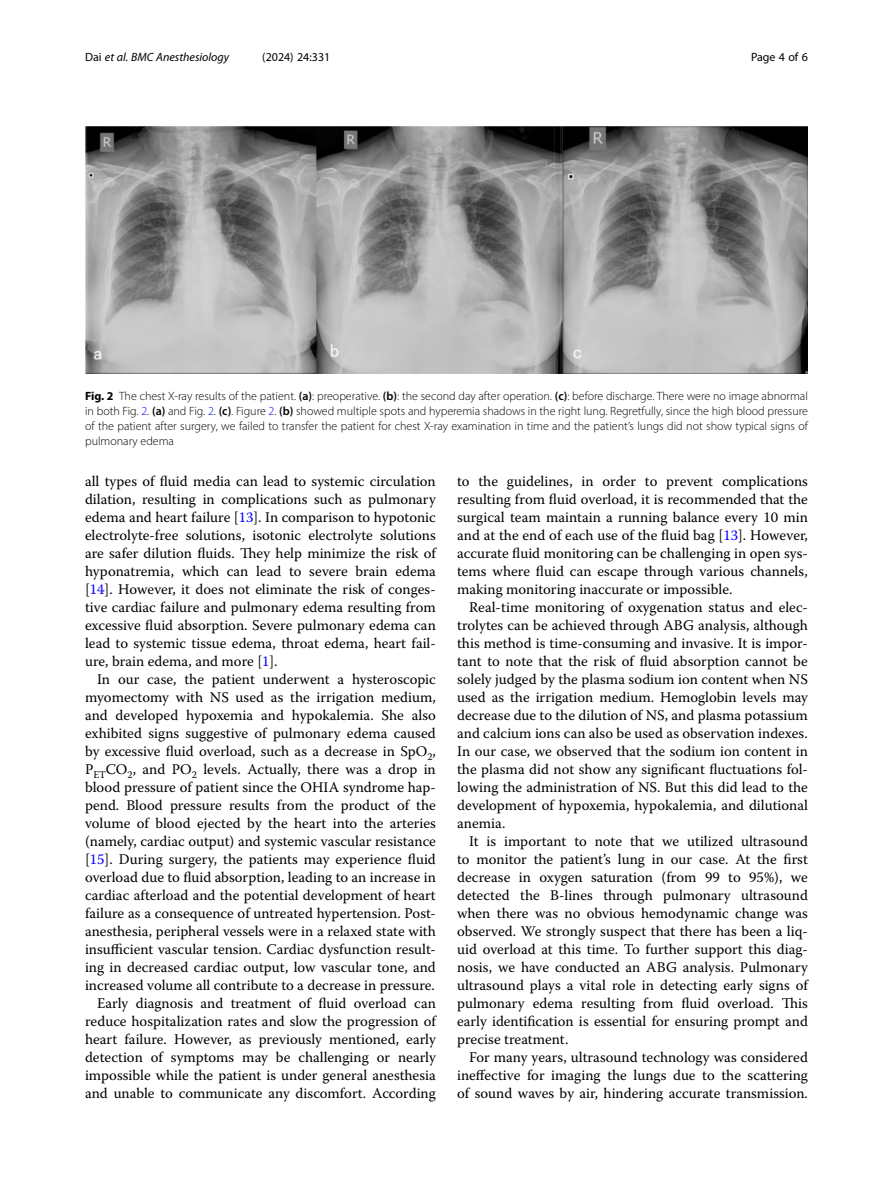
<style>
.page{position:relative;width:893px;height:1191px;background:#fff}
.page>*{position:absolute;margin:0;border:0;box-sizing:border-box;transform-origin:0 0}
.Body_Text_Indent{font:14.7px/18px "Warnock Pro";color:#000;text-align:justify}
.Body_Text{font:14.7px/18px "Warnock Pro";color:#000;text-align:justify}
.Figure_Caption{font:300 12px/15px "Myriad Pro";color:#000;text-align:justify}
.t1{font:italic 12px "Myriad Pro";color:#000}
.t2{font:12px "Myriad Pro";color:#000}
.s1{font-style:normal}
.s2{font-weight:700}
.s3{font-weight:600}
.s4{color:#00f}
</style>
<div class="page">
<img style="left:85px;top:126px;width:723px;height:247px">
<p class="t1" style="left:85px;top:50px;width:146px"><span class="s1">Dai</span> et al. BMC Anesthesiology</p>
<p class="t2" style="left:262px;top:50px;width:70px">(2024) 24:331</p>
<p class="t2" style="left:751px;top:50px;width:58px">Page 4 of 6</p>
<p class="Figure_Caption" style="left:85px;top:388px;width:724px"><span class="s2">Fig. 2</span> The chest X-ray results of the patient. <span class="s3">(a)</span>: preoperative. <span class="s3">(b)</span>: the second day after operation. <span class="s3">(c)</span>: before discharge. There were no image abnormal in both Fig. <span class="s4">2</span>. <span class="s3">(a)</span> and Fig. <span class="s4">2</span>. <span class="s3">(c)</span>. Figure <span class="s4">2</span>. <span class="s3">(b)</span> showed multiple spots and hyperemia shadows in the right lung. Regretfully, since the high blood pressure of the patient after surgery, we failed to transfer the patient for chest X-ray examination in time and the patient’s lungs did not show typical signs of pulmonary edema</p>
<p class="Body_Text" style="left:85px;top:472px;width:352px">all types of fluid media can lead to systemic circulation dilation, resulting in complications such as pulmonary edema and heart failure [<span class="s4">13</span>]. In comparison to hypotonic electrolyte-free solutions, isotonic electrolyte solutions are safer dilution fluids. They help minimize the risk of hyponatremia, which can lead to severe brain edema [<span class="s4">14</span>]. However, it does not eliminate the risk of conges&shy;tive cardiac failure and pulmonary edema resulting from excessive fluid absorption. Severe pulmonary edema can lead to systemic tissue edema, throat edema, heart fail&shy;ure, brain edema, and more [<span class="s4">1</span>].</p>
<p class="Body_Text_Indent" style="left:85px;top:670px;width:352px;text-indent:12px">In our case, the patient underwent a hysteroscopic myomectomy with NS used as the irrigation medium, and developed hypoxemia and hypokalemia. She also exhibited signs suggestive of pulmonary edema caused by excessive fluid overload, such as a decrease in SpO<sub>2</sub>, P<sub>ET</sub>CO<sub>2</sub>, and PO<sub>2</sub> levels. Actually, there was a drop in blood pressure of patient since the OHIA syndrome hap&shy;pend. Blood pressure results from the product of the volume of blood ejected by the heart into the arteries (namely, cardiac output) and systemic vascular resistance [<span class="s4">15</span>]. During surgery, the patients may experience fluid overload due to fluid absorption, leading to an increase in cardiac afterload and the potential development of heart failure as a consequence of untreated hypertension. Post&shy;anesthesia, peripheral vessels were in a relaxed state with insufficient vascular tension. Cardiac dysfunction result&shy;ing in decreased cardiac output, low vascular tone, and increased volume all contribute to a decrease in pressure.</p>
<p class="Body_Text_Indent" style="left:85px;top:994px;width:352px;text-indent:12px">Early diagnosis and treatment of fluid overload can reduce hospitalization rates and slow the progression of heart failure. However, as previously mentioned, early detection of symptoms may be challenging or nearly impossible while the patient is under general anesthesia and unable to communicate any discomfort. According</p>
<p class="Body_Text_Indent" style="left:457px;top:472px;width:352px">to the guidelines, in order to prevent complications resulting from fluid overload, it is recommended that the surgical team maintain a running balance every 10 min and at the end of each use of the fluid bag [<span class="s4">13</span>]. However, accurate fluid monitoring can be challenging in open sys&shy;tems where fluid can escape through various channels, making monitoring inaccurate or impossible.</p>
<p class="Body_Text_Indent" style="left:457px;top:598px;width:352px;text-indent:12px">Real-time monitoring of oxygenation status and elec&shy;trolytes can be achieved through ABG analysis, although this method is time-consuming and invasive. It is impor&shy;tant to note that the risk of fluid absorption cannot be solely judged by the plasma sodium ion content when NS used as the irrigation medium. Hemoglobin levels may decrease due to the dilution of NS, and plasma potassium and calcium ions can also be used as observation indexes.<br>In our case, we observed that the sodium ion content in the plasma did not show any significant fluctuations fol&shy;lowing the administration of NS. But this did lead to the development of hypoxemia, hypokalemia, and dilutional anemia.</p>
<p class="Body_Text_Indent" style="left:457px;top:832px;width:352px;text-indent:12px">It is important to note that we utilized ultrasound to monitor the patient’s lung in our case. At the first decrease in oxygen saturation (from 99 to 95%), we detected the B-lines through pulmonary ultrasound when there was no obvious hemodynamic change was observed. We strongly suspect that there has been a liq&shy;uid overload at this time. To further support this diag&shy;nosis, we have conducted an ABG analysis. Pulmonary ultrasound plays a vital role in detecting early signs of pulmonary edema resulting from fluid overload. This early identification is essential for ensuring prompt and precise treatment.</p>
<p class="Body_Text_Indent" style="left:457px;top:1048px;width:352px;text-indent:12px">For many years, ultrasound technology was considered ineffective for imaging the lungs due to the scattering of sound waves by air, hindering accurate transmission.</p>
</div>
